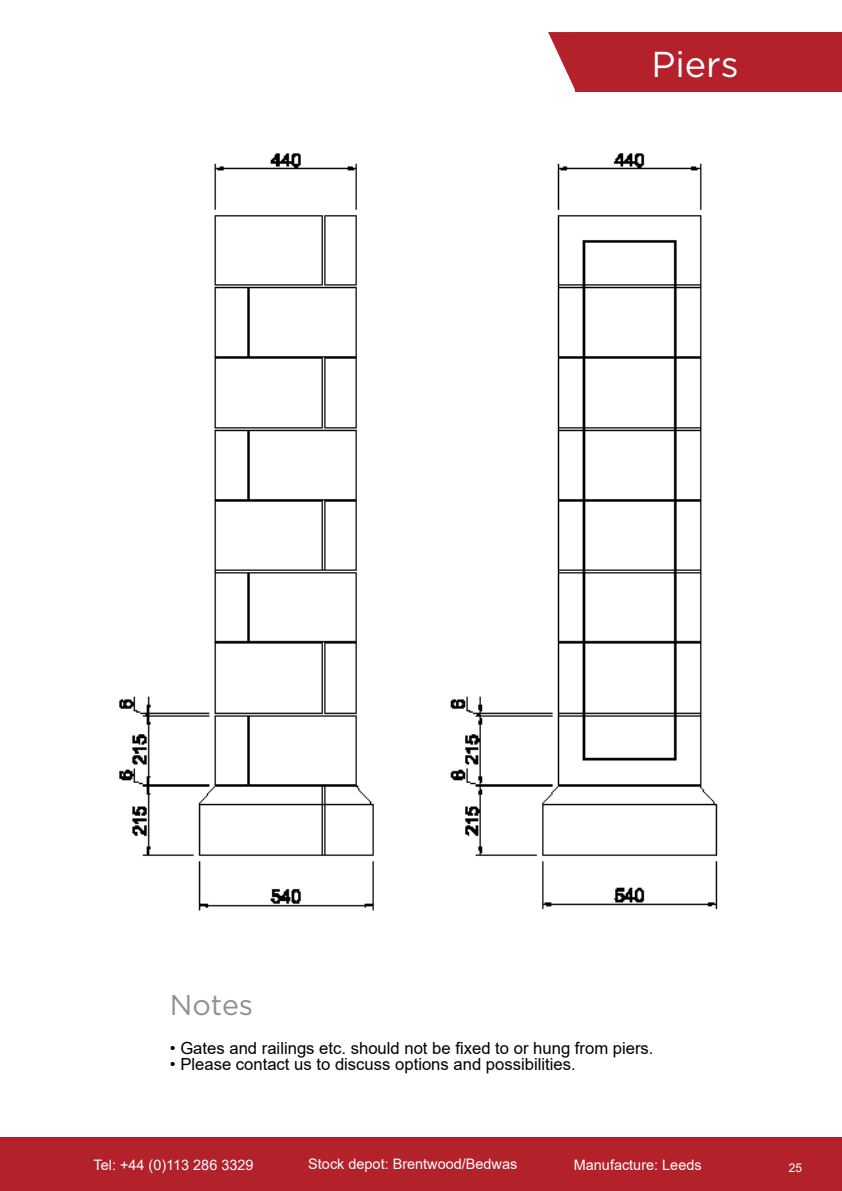
<style>
.page{position:relative;width:842px;height:1191px;background:#fff}
.page>*{position:absolute;margin:0;border:0;box-sizing:border-box;transform-origin:0 0}
.t1{font:36px "Gotham";color:#fff}
.t2{font:28.6px "Gotham";color:#8f8f96}
.t3{font:16.7px "Arial";color:#000}
.t4{font:14.5px "Arial";color:#fff}
.t5{font:12px "Arial";color:#fff}
</style>
<div class="page">
<div style="left:0;top:1137px;width:842px;height:54px;background:#b3212a"></div>
<img style="left:119px;top:153px;width:599px;height:758px">
<div style="left:575px;top:32px;width:267px;height:59px;background:#b4212a"></div>
<svg style="left:548px;top:32px;width:28px;height:60px"></svg>
<h2 class="t2" style="left:170px;top:986px;width:85px">Notes</h2>
<h1 class="t1" style="left:651px;top:41px;width:89px">Piers</h1>
<p class="t3" style="left:170px;top:1037px;width:485px">• Gates and railings etc. should not be fixed to or hung from piers.</p>
<p class="t3" style="left:170px;top:1053px;width:407px">• Please contact us to discuss options and possibilities.</p>
<p class="t4" style="left:94px;top:1154px;width:161px">Tel: +44 (0)113 286 3329</p>
<p class="t4" style="left:308px;top:1153px;width:210px">Stock depot: Brentwood/Bedwas</p>
<p class="t4" style="left:574px;top:1154px;width:129px">Manufacture: Leeds</p>
<p class="t5" style="left:789px;top:1159px;width:15px">25</p>
</div>
